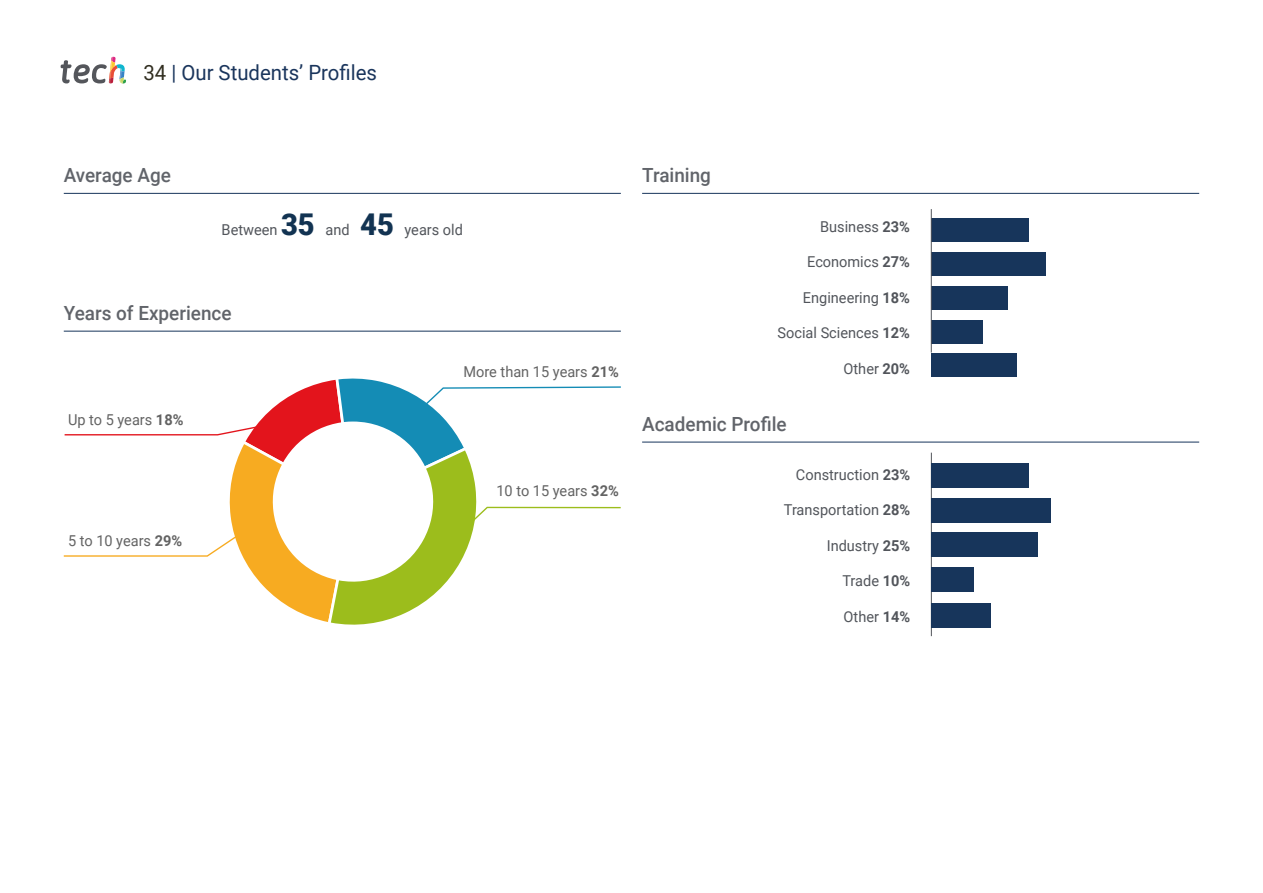
<style>
.page{position:relative;width:1263px;height:893px;background:#fff}
.page>*{position:absolute;margin:0;border:0;box-sizing:border-box;transform-origin:0 0}
.t1{font:21px "Roboto";color:#1a355c}
.t2{font:500 19.5px "Roboto";color:#61646a}
.t3{font:15px "Roboto";color:#52555b}
.t4{font:15px "Roboto";color:#636363}
.s1{color:#312e20}
.s2{font-weight:900;font-size:30px;color:#123352}
.s3{font-weight:700}
</style>
<div class="page">
<hr style="left:64px;top:193px;width:557px;height:1px;background:#17355b">
<hr style="left:642px;top:442px;width:557px;height:1px;background:#17355b">
<hr style="left:931px;top:453px;width:1px;height:183px;background:#52555b">
<hr style="left:642px;top:193px;width:557px;height:1px;background:#17355b">
<div style="left:931px;top:219px;width:98px;height:23px;background:#17355b"></div>
<div style="left:931px;top:252px;width:115px;height:24px;background:#17355b"></div>
<div style="left:931px;top:286px;width:77px;height:24px;background:#17355b"></div>
<div style="left:931px;top:320px;width:51px;height:23px;background:#17355b"></div>
<hr style="left:931px;top:209px;width:1px;height:143px;background:#52555b">
<svg style="left:61px;top:57px;width:65px;height:27px"></svg>
<hr style="left:64px;top:331px;width:557px;height:1px;background:#17355b">
<svg style="left:64px;top:378px;width:557px;height:247px"></svg>
<div style="left:931px;top:353px;width:85px;height:24px;background:#17355b"></div>
<div style="left:931px;top:463px;width:98px;height:25px;background:#17355b"></div>
<div style="left:931px;top:498px;width:119px;height:24px;background:#17355b"></div>
<div style="left:931px;top:533px;width:107px;height:24px;background:#17355b"></div>
<div style="left:931px;top:567px;width:43px;height:25px;background:#17355b"></div>
<div style="left:931px;top:603px;width:59px;height:25px;background:#17355b"></div>
<h1 class="t1" style="left:144px;top:57px;width:235px"><span class="s1">34</span> | Our Students’ Profiles</h1>
<h2 class="t2" style="left:64px;top:161px;width:109px">Average Age</h2>
<p class="t3" style="left:222px;top:219px;width:243px">Between <span class="s2">35</span> and <span class="s2">45</span> years old</p>
<h2 class="t2" style="left:64px;top:300px;width:169px">Years of Experience</h2>
<p class="t4" style="left:68px;top:409px;width:117px">Up to 5 years <span class="s3">18%</span></p>
<p class="t4" style="left:68px;top:530px;width:116px">5 to 10 years <span class="s3">29%</span></p>
<p class="t4" style="left:463px;top:361px;width:157px">More than 15 years <span class="s3">21%</span></p>
<p class="t4" style="left:496px;top:480px;width:124px">10 to 15 years <span class="s3">32%</span></p>
<h2 class="t2" style="left:642px;top:161px;width:70px">Training</h2>
<p class="t3" style="left:820px;top:216px;width:91px">Business <span class="s3">23%</span></p>
<p class="t3" style="left:807px;top:252px;width:104px">Economics <span class="s3">27%</span></p>
<p class="t3" style="left:803px;top:287px;width:109px">Engineering <span class="s3">18%</span></p>
<p class="t3" style="left:777px;top:323px;width:134px">Social Sciences <span class="s3">12%</span></p>
<p class="t3" style="left:843px;top:358px;width:68px">Other <span class="s3">20%</span></p>
<h2 class="t2" style="left:642px;top:411px;width:146px">Academic Profile</h2>
<p class="t3" style="left:796px;top:464px;width:116px">Construction <span class="s3">23%</span></p>
<p class="t3" style="left:784px;top:499px;width:128px">Transportation <span class="s3">28%</span></p>
<p class="t3" style="left:827px;top:535px;width:85px">Industry <span class="s3">25%</span></p>
<p class="t3" style="left:842px;top:570px;width:69px">Trade <span class="s3">10%</span></p>
<p class="t3" style="left:844px;top:606px;width:68px">Other <span class="s3">14%</span></p>
</div>
